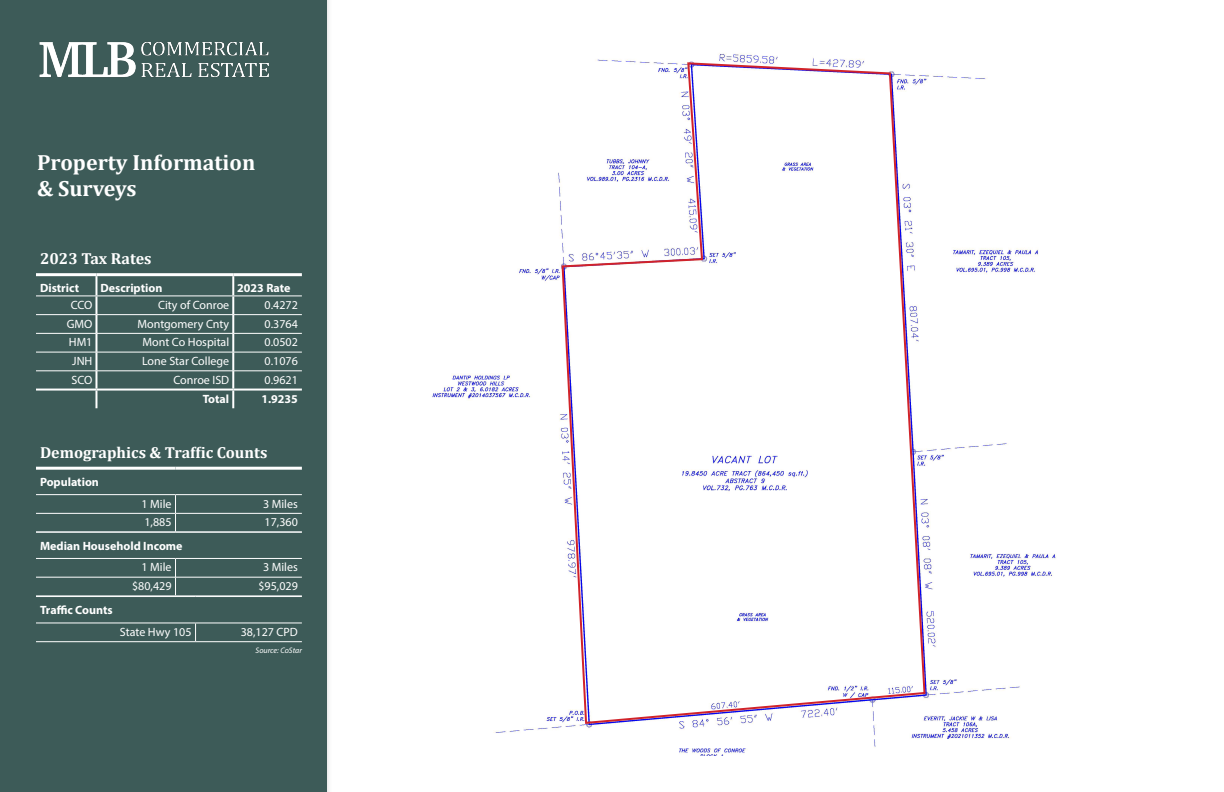
<style>
.page{position:relative;width:1224px;height:792px;background:#fff}
.page>*{position:absolute;margin:0;border:0;box-sizing:border-box;transform-origin:0 0}
.t1{font:700 22px "Cambria";color:#fff}
.t2{font:700 16px "Cambria";color:#fff}
.t3{font:12px "Myriad Pro";color:#fff}
.t4{font:700 12px "Myriad Pro";color:#fff}
.t5{font:italic 8px "Myriad Pro";color:#fff}
</style>
<div class="page">
<img style="left:432px;top:53px;width:624px;height:703px">
<div style="left:0;top:0;width:327px;height:792px;background:#3d5b58"></div>
<img style="left:39px;top:42px;width:230px;height:35px">
<hr style="left:36px;top:273px;width:60px;height:3px;background:#fff">
<hr style="left:96px;top:273px;width:137px;height:3px;background:#fff">
<hr style="left:233px;top:273px;width:69px;height:3px;background:#fff">
<svg style="left:95px;top:276px;width:2px;height:132px"></svg>
<svg style="left:232px;top:276px;width:2px;height:132px"></svg>
<hr style="left:36px;top:389px;width:60px;height:2px;background:#fff">
<hr style="left:96px;top:389px;width:137px;height:2px;background:#fff">
<hr style="left:233px;top:389px;width:69px;height:2px;background:#fff">
<hr style="left:36px;top:295px;width:60px;height:1px;background:#fff">
<hr style="left:96px;top:295px;width:137px;height:1px;background:#fff">
<hr style="left:233px;top:295px;width:69px;height:1px;background:#fff">
<hr style="left:36px;top:314px;width:60px;height:1px;background:#fff">
<hr style="left:96px;top:314px;width:137px;height:1px;background:#fff">
<hr style="left:233px;top:314px;width:69px;height:1px;background:#fff">
<hr style="left:36px;top:371px;width:60px;height:1px;background:#fff">
<hr style="left:96px;top:371px;width:137px;height:1px;background:#fff">
<hr style="left:233px;top:371px;width:69px;height:1px;background:#fff">
<hr style="left:36px;top:333px;width:60px;height:1px;background:#fff">
<hr style="left:96px;top:333px;width:137px;height:1px;background:#fff">
<hr style="left:233px;top:333px;width:69px;height:1px;background:#fff">
<hr style="left:36px;top:352px;width:60px;height:1px;background:#fff">
<hr style="left:96px;top:352px;width:137px;height:1px;background:#fff">
<hr style="left:233px;top:352px;width:69px;height:1px;background:#fff">
<hr style="left:36px;top:467px;width:140px;height:3px;background:#fff">
<hr style="left:176px;top:467px;width:126px;height:3px;background:#fff">
<hr style="left:36px;top:494px;width:140px;height:1px;background:#fff">
<hr style="left:176px;top:494px;width:126px;height:1px;background:#fff">
<hr style="left:36px;top:513px;width:139px;height:1px;background:#fff">
<hr style="left:176px;top:513px;width:126px;height:1px;background:#fff">
<svg style="left:175px;top:495px;width:1px;height:37px"></svg>
<hr style="left:36px;top:532px;width:140px;height:1px;background:#fff">
<hr style="left:176px;top:532px;width:126px;height:1px;background:#fff">
<hr style="left:36px;top:595px;width:140px;height:1px;background:#fff">
<hr style="left:176px;top:595px;width:126px;height:1px;background:#fff">
<hr style="left:36px;top:577px;width:139px;height:1px;background:#fff">
<hr style="left:176px;top:577px;width:126px;height:1px;background:#fff">
<svg style="left:175px;top:559px;width:1px;height:36px"></svg>
<hr style="left:36px;top:558px;width:140px;height:1px;background:#fff">
<hr style="left:176px;top:558px;width:126px;height:1px;background:#fff">
<hr style="left:36px;top:596px;width:160px;height:1px;background:#fff">
<hr style="left:196px;top:596px;width:106px;height:1px;background:#fff">
<hr style="left:36px;top:641px;width:160px;height:1px;background:#fff">
<hr style="left:196px;top:641px;width:106px;height:1px;background:#fff">
<svg style="left:195px;top:623px;width:1px;height:18px"></svg>
<hr style="left:36px;top:622px;width:160px;height:1px;background:#fff">
<hr style="left:196px;top:622px;width:106px;height:1px;background:#fff">
<div style="left:366px;top:29px;width:131px;height:124px;background:#fff"></div>
<div style="left:994px;top:36px;width:99px;height:148px;background:#fff"></div>
<div style="left:1023px;top:610px;width:70px;height:148px;background:#fff"></div>
<svg style="left:560px;top:61px;width:367px;height:664px"></svg>
<p class="t1" style="left:37px;top:147px;width:220px">Property Information</p>
<p class="t1" style="left:37px;top:173px;width:101px">&amp; Surveys</p>
<p class="t2" style="left:40px;top:248px;width:113px">2023 Tax Rates</p>
<p class="t4" style="left:40px;top:280px;width:41px">District</p>
<p class="t4" style="left:100px;top:280px;width:63px">Description</p>
<p class="t4" style="left:237px;top:280px;width:55px">2023 Rate</p>
<p class="t3" style="left:71px;top:297px;width:23px">CCO</p>
<p class="t3" style="left:158px;top:297px;width:73px">City of Conroe</p>
<p class="t3" style="left:265px;top:297px;width:35px">0.4272</p>
<p class="t3" style="left:67px;top:316px;width:27px">GMO</p>
<p class="t3" style="left:137px;top:316px;width:93px">Montgomery Cnty</p>
<p class="t3" style="left:265px;top:316px;width:35px">0.3764</p>
<p class="t3" style="left:69px;top:335px;width:25px">HM1</p>
<p class="t3" style="left:142px;top:335px;width:88px">Mont Co Hospital</p>
<p class="t3" style="left:265px;top:335px;width:35px">0.0502</p>
<p class="t3" style="left:72px;top:354px;width:22px">JNH</p>
<p class="t3" style="left:142px;top:354px;width:89px">Lone Star College</p>
<p class="t3" style="left:265px;top:354px;width:35px">0.1076</p>
<p class="t3" style="left:72px;top:372px;width:22px">SCO</p>
<p class="t3" style="left:173px;top:372px;width:57px">Conroe ISD</p>
<p class="t3" style="left:265px;top:372px;width:35px">0.9621</p>
<p class="t4" style="left:203px;top:391px;width:28px">Total</p>
<p class="t4" style="left:261px;top:391px;width:38px">1.9235</p>
<p class="t2" style="left:40px;top:441px;width:229px">Demographics &amp; Traffic Counts</p>
<p class="t4" style="left:40px;top:474px;width:60px">Population</p>
<p class="t3" style="left:141px;top:496px;width:32px">1 Mile</p>
<p class="t3" style="left:263px;top:496px;width:36px">3 Miles</p>
<p class="t3" style="left:144px;top:515px;width:29px">1,885</p>
<p class="t3" style="left:265px;top:515px;width:35px">17,360</p>
<p class="t4" style="left:40px;top:538px;width:144px">Median Household Income</p>
<p class="t3" style="left:141px;top:560px;width:32px">1 Mile</p>
<p class="t3" style="left:263px;top:560px;width:36px">3 Miles</p>
<p class="t3" style="left:132px;top:579px;width:41px">$80,429</p>
<p class="t3" style="left:258px;top:579px;width:41px">$95,029</p>
<p class="t4" style="left:40px;top:602px;width:74px">Traffic Counts</p>
<p class="t3" style="left:120px;top:625px;width:73px">State Hwy 105</p>
<p class="t3" style="left:241px;top:625px;width:59px">38,127 CPD</p>
<p class="t5" style="left:256px;top:645px;width:48px">Source: CoStar</p>
</div>
